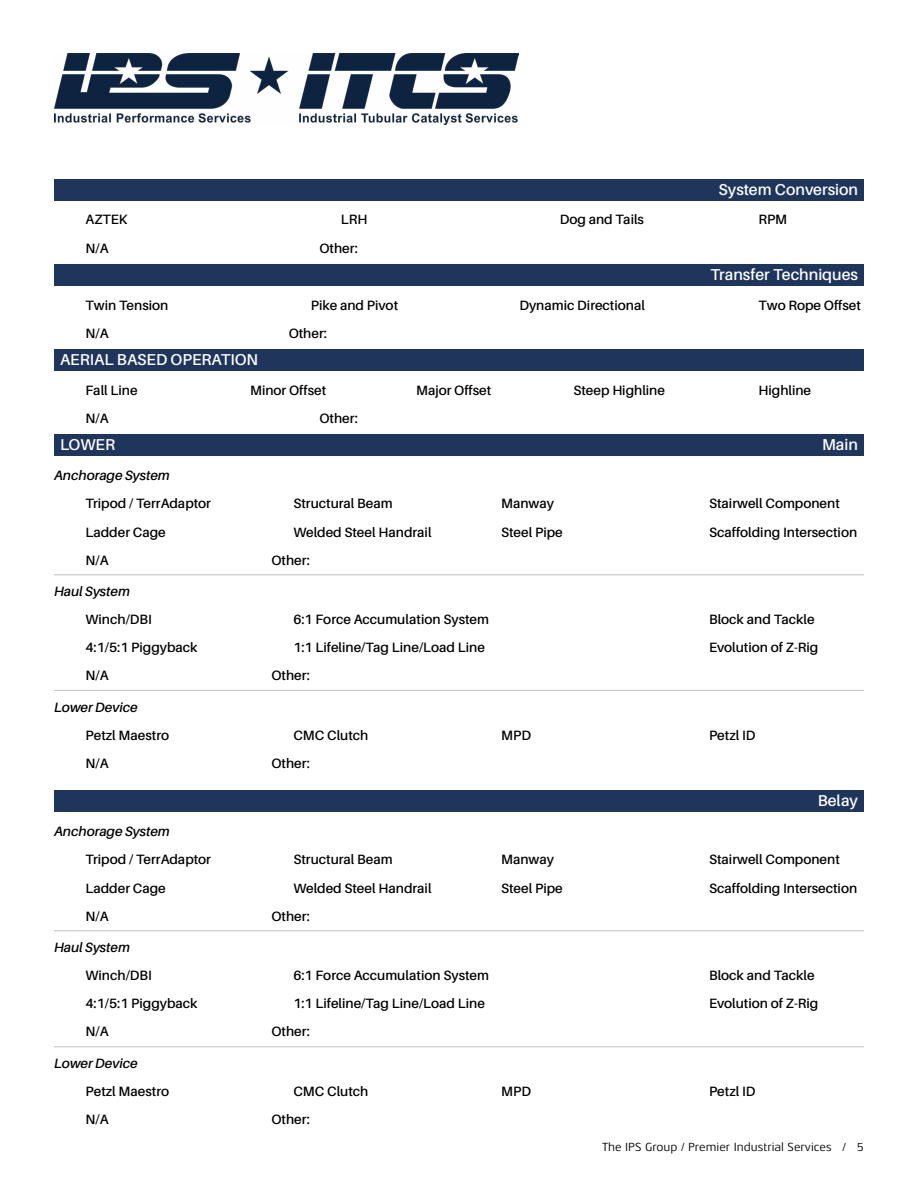
<style>
.page{position:relative;width:918px;height:1188px;background:#fff}
.page>*{position:absolute;margin:0;border:0;box-sizing:border-box;transform-origin:0 0}
.SubHeader__10_5_Semi{font:600 15.75px "Aileron";color:#fff}
.Copy___Bold__left{font:600 13.5px "Aileron";color:#000}
.Copy___Regular{font:italic 600 13.5px "Aileron";color:#000}
.Copy___Regular-2{font:600 13.5px "Aileron";color:#000}
.t1{font:12px "Aeonis LT Pro";color:#000}
</style>
<div class="page">
<img style="left:54px;top:54px;width:465px;height:71px">
<div style="left:54px;top:434px;width:810px;height:22px;background:#20355b"></div>
<div style="left:54px;top:790px;width:810px;height:22px;background:#20355b"></div>
<div style="left:54px;top:179px;width:810px;height:22px;background:#20355b"></div>
<div style="left:54px;top:264px;width:810px;height:22px;background:#20355b"></div>
<div style="left:54px;top:350px;width:810px;height:21px;background:#20355b"></div>
<hr style="left:54px;top:574px;width:810px;height:1px;background:#c0c2c4">
<hr style="left:54px;top:690px;width:810px;height:1px;background:#c0c2c4">
<hr style="left:54px;top:930px;width:810px;height:1px;background:#c0c2c4">
<hr style="left:54px;top:1046px;width:810px;height:1px;background:#c0c2c4">
<p class="Copy___Bold__left" style="left:86px;top:212px;width:44px">AZTEK</p>
<p class="Copy___Bold__left" style="left:86px;top:240px;width:25px">N/A</p>
<p class="SubHeader__10_5_Semi" style="left:719px;top:181px;width:141px">System Conversion</p>
<p class="Copy___Bold__left" style="left:341px;top:212px;width:28px">LRH</p>
<p class="Copy___Bold__left" style="left:560px;top:212px;width:86px">Dog and Tails</p>
<p class="Copy___Bold__left" style="left:758px;top:212px;width:30px">RPM</p>
<p class="Copy___Regular-2" style="left:320px;top:240px;width:40px">Other:</p>
<p class="SubHeader__10_5_Semi" style="left:710px;top:266px;width:149px">Transfer Techniques</p>
<p class="Copy___Bold__left" style="left:86px;top:297px;width:84px">Twin Tension</p>
<p class="Copy___Bold__left" style="left:311px;top:297px;width:89px">Pike and Pivot</p>
<p class="Copy___Bold__left" style="left:519px;top:297px;width:127px">Dynamic Directional</p>
<p class="Copy___Bold__left" style="left:86px;top:326px;width:25px">N/A</p>
<p class="SubHeader__10_5_Semi" style="left:60px;top:351px;width:200px">AERIAL BASED OPERATION</p>
<p class="Copy___Regular-2" style="left:289px;top:326px;width:40px">Other:</p>
<p class="Copy___Bold__left" style="left:86px;top:383px;width:54px">Fall Line</p>
<p class="Copy___Bold__left" style="left:250px;top:383px;width:78px">Minor Offset</p>
<p class="Copy___Bold__left" style="left:416px;top:383px;width:77px">Major Offset</p>
<p class="Copy___Bold__left" style="left:574px;top:383px;width:93px">Steep Highline</p>
<p class="Copy___Bold__left" style="left:86px;top:411px;width:25px">N/A</p>
<p class="Copy___Regular-2" style="left:320px;top:411px;width:40px">Other:</p>
<p class="SubHeader__10_5_Semi" style="left:60px;top:436px;width:57px">LOWER</p>
<p class="Copy___Regular" style="left:54px;top:468px;width:117px">Anchorage System</p>
<p class="Copy___Bold__left" style="left:86px;top:496px;width:127px">Tripod / TerrAdaptor</p>
<p class="Copy___Bold__left" style="left:293px;top:496px;width:101px">Structural Beam</p>
<p class="Copy___Bold__left" style="left:501px;top:496px;width:54px">Manway</p>
<p class="Copy___Bold__left" style="left:86px;top:525px;width:82px">Ladder Cage</p>
<p class="Copy___Bold__left" style="left:293px;top:525px;width:140px">Welded Steel Handrail</p>
<p class="Copy___Bold__left" style="left:501px;top:525px;width:63px">Steel Pipe</p>
<p class="Copy___Bold__left" style="left:86px;top:553px;width:25px">N/A</p>
<p class="Copy___Regular-2" style="left:272px;top:553px;width:40px">Other:</p>
<p class="Copy___Regular" style="left:54px;top:584px;width:77px">Haul System</p>
<p class="Copy___Bold__left" style="left:86px;top:612px;width:68px">Winch/DBI</p>
<p class="Copy___Bold__left" style="left:293px;top:612px;width:197px">6:1 Force Accumulation System</p>
<p class="Copy___Bold__left" style="left:86px;top:640px;width:114px">4:1/5:1 Piggyback</p>
<p class="Copy___Bold__left" style="left:293px;top:640px;width:193px">1:1 Lifeline/Tag Line/Load Line</p>
<p class="Copy___Bold__left" style="left:86px;top:668px;width:25px">N/A</p>
<p class="Copy___Regular-2" style="left:272px;top:668px;width:40px">Other:</p>
<p class="Copy___Regular" style="left:54px;top:699px;width:85px">Lower Device</p>
<p class="Copy___Bold__left" style="left:86px;top:728px;width:85px">Petzl Maestro</p>
<p class="Copy___Bold__left" style="left:293px;top:728px;width:76px">CMC Clutch</p>
<p class="Copy___Bold__left" style="left:501px;top:728px;width:31px">MPD</p>
<p class="Copy___Bold__left" style="left:86px;top:756px;width:25px">N/A</p>
<p class="Copy___Regular-2" style="left:272px;top:756px;width:40px">Other:</p>
<p class="Copy___Regular" style="left:54px;top:824px;width:117px">Anchorage System</p>
<p class="Copy___Bold__left" style="left:86px;top:852px;width:127px">Tripod / TerrAdaptor</p>
<p class="Copy___Bold__left" style="left:293px;top:852px;width:101px">Structural Beam</p>
<p class="Copy___Bold__left" style="left:501px;top:852px;width:54px">Manway</p>
<p class="Copy___Bold__left" style="left:86px;top:881px;width:82px">Ladder Cage</p>
<p class="Copy___Bold__left" style="left:293px;top:881px;width:140px">Welded Steel Handrail</p>
<p class="Copy___Bold__left" style="left:501px;top:881px;width:63px">Steel Pipe</p>
<p class="Copy___Bold__left" style="left:86px;top:909px;width:25px">N/A</p>
<p class="Copy___Regular-2" style="left:272px;top:909px;width:40px">Other:</p>
<p class="Copy___Regular" style="left:54px;top:940px;width:77px">Haul System</p>
<p class="Copy___Bold__left" style="left:86px;top:968px;width:68px">Winch/DBI</p>
<p class="Copy___Bold__left" style="left:293px;top:968px;width:197px">6:1 Force Accumulation System</p>
<p class="Copy___Bold__left" style="left:86px;top:996px;width:114px">4:1/5:1 Piggyback</p>
<p class="Copy___Bold__left" style="left:293px;top:996px;width:193px">1:1 Lifeline/Tag Line/Load Line</p>
<p class="Copy___Bold__left" style="left:86px;top:1024px;width:25px">N/A</p>
<p class="Copy___Regular-2" style="left:272px;top:1024px;width:40px">Other:</p>
<p class="Copy___Regular" style="left:54px;top:1055px;width:85px">Lower Device</p>
<p class="Copy___Bold__left" style="left:86px;top:1084px;width:85px">Petzl Maestro</p>
<p class="Copy___Bold__left" style="left:293px;top:1084px;width:76px">CMC Clutch</p>
<p class="Copy___Bold__left" style="left:501px;top:1084px;width:31px">MPD</p>
<p class="Copy___Bold__left" style="left:86px;top:1112px;width:25px">N/A</p>
<p class="Copy___Regular-2" style="left:272px;top:1112px;width:40px">Other:</p>
<p class="Copy___Bold__left" style="left:758px;top:298px;width:104px">Two Rope Offset</p>
<p class="Copy___Bold__left" style="left:758px;top:383px;width:54px">Highline</p>
<p class="SubHeader__10_5_Semi" style="left:822px;top:436px;width:37px">Main</p>
<p class="Copy___Bold__left" style="left:709px;top:496px;width:132px">Stairwell Component</p>
<p class="Copy___Bold__left" style="left:709px;top:525px;width:150px">Scaffolding Intersection</p>
<p class="Copy___Bold__left" style="left:709px;top:612px;width:107px">Block and Tackle</p>
<p class="Copy___Bold__left" style="left:709px;top:640px;width:111px">Evolution of Z-Rig</p>
<p class="Copy___Bold__left" style="left:709px;top:728px;width:48px">Petzl ID</p>
<p class="SubHeader__10_5_Semi" style="left:818px;top:792px;width:42px">Belay</p>
<p class="Copy___Bold__left" style="left:709px;top:852px;width:132px">Stairwell Component</p>
<p class="Copy___Bold__left" style="left:709px;top:881px;width:150px">Scaffolding Intersection</p>
<p class="Copy___Bold__left" style="left:709px;top:968px;width:107px">Block and Tackle</p>
<p class="Copy___Bold__left" style="left:709px;top:996px;width:111px">Evolution of Z-Rig</p>
<p class="Copy___Bold__left" style="left:709px;top:1084px;width:48px">Petzl ID</p>
<p class="t1" style="left:602px;top:1140px;width:263px">The IPS Group / Premier Industrial Services / 5</p>
</div>
